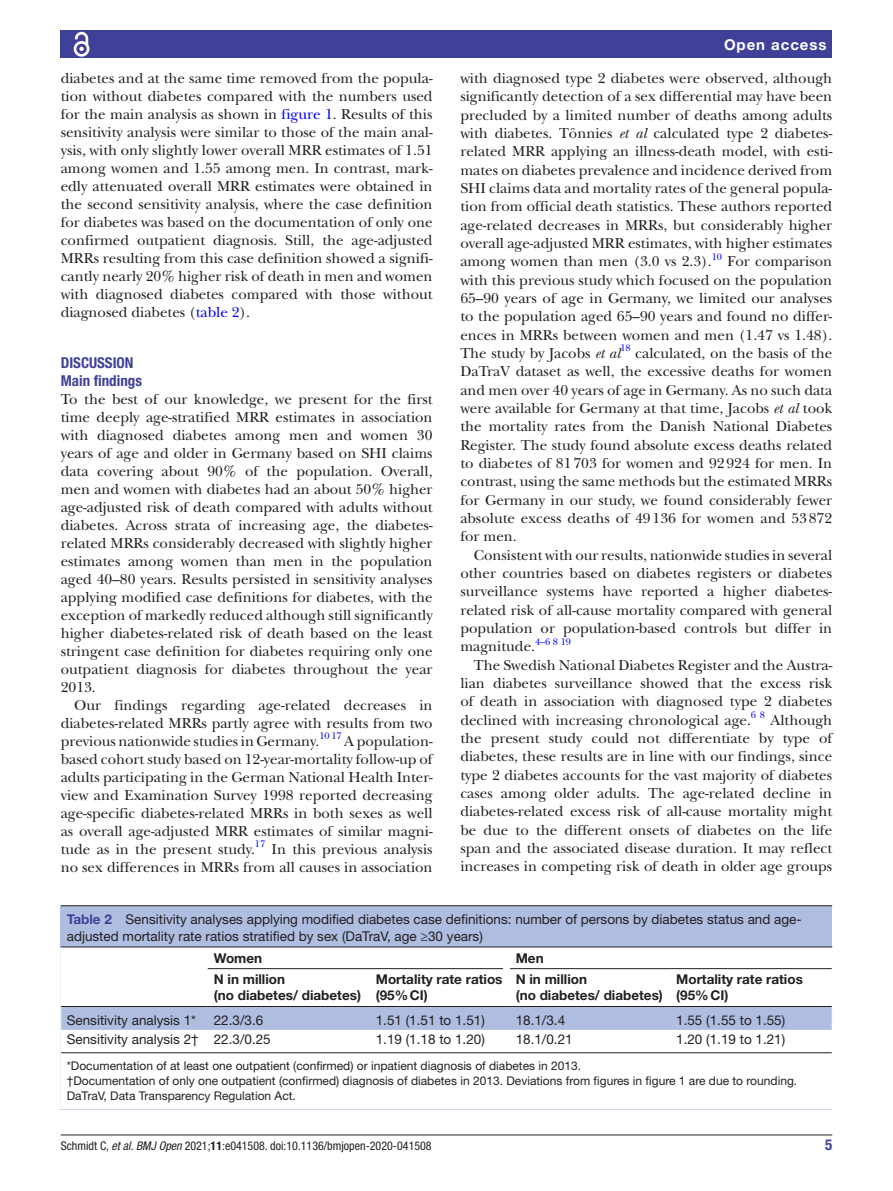
<style>
.page{position:relative;width:893px;height:1191px;background:#fff}
.page>*{position:absolute;margin:0;border:0;box-sizing:border-box;transform-origin:0 0}
.t1{font:15px/18.3px "New Baskerville";color:#231f20;text-align:justify}
.t2{font:700 condensed 15px/18px "Helvetica Neue LT Std";color:#414099}
.t3{font:700 15px "Helvetica Neue LT Std";letter-spacing:.065em;color:#fff}
.t4{font:13.5px/16.5px "Helvetica Neue LT Std";color:#231f20}
.t5{font:700 13.5px/16.2px "Helvetica Neue LT Std";color:#231f20}
.t6{font:12px/15px "Helvetica Neue LT Std";color:#231f20}
.t7{font:condensed 12px "Helvetica Neue LT Std";color:#231f20}
.t8{font:9.9px "New Baskerville";color:#00f}
.s1{color:#00f}
.s2{font-style:italic}
.s3{font-weight:700;color:#414099}
.s4{font-weight:700}
</style>
<div class="page">
<hr style="left:61px;top:1134px;width:771px;height:1px;background:#231f20">
<div style="left:61px;top:31px;width:771px;height:27px;background:#414099"></div>
<svg style="left:73px;top:31px;width:17px;height:26px"></svg>
<div style="left:61px;top:906px;width:771px;height:203px;background:#afbde1"></div>
<hr style="left:61px;top:905px;width:771px;height:1px;background:#231f20">
<div style="left:61px;top:947px;width:771px;height:162px;background:#fff"></div>
<hr style="left:61px;top:946px;width:147px;height:1px;background:#231f20">
<hr style="left:208px;top:946px;width:162px;height:1px;background:#231f20">
<hr style="left:370px;top:946px;width:140px;height:1px;background:#231f20">
<hr style="left:510px;top:946px;width:160px;height:1px;background:#231f20">
<hr style="left:670px;top:946px;width:162px;height:1px;background:#231f20">
<hr style="left:208px;top:968px;width:162px;height:1px;background:#231f20">
<hr style="left:370px;top:968px;width:140px;height:1px;background:#231f20">
<hr style="left:510px;top:968px;width:160px;height:1px;background:#231f20">
<hr style="left:670px;top:968px;width:162px;height:1px;background:#231f20">
<hr style="left:208px;top:1052px;width:162px;height:1px;background:#231f20">
<hr style="left:370px;top:1052px;width:140px;height:1px;background:#231f20">
<hr style="left:510px;top:1052px;width:160px;height:1px;background:#231f20">
<hr style="left:670px;top:1052px;width:162px;height:1px;background:#231f20">
<hr style="left:61px;top:1052px;width:147px;height:1px;background:#231f20">
<svg style="left:60px;top:947px;width:1px;height:21px"></svg>
<svg style="left:60px;top:1006px;width:773px;height:46px"></svg>
<hr style="left:67px;top:1069px;width:765px;height:2px;background:#fff">
<hr style="left:67px;top:1084px;width:765px;height:2px;background:#fff">
<hr style="left:67px;top:1099px;width:765px;height:2px;background:#fff">
<svg style="left:504px;top:966px;width:6px;height:5px"></svg>
<p class="t3" style="left:724px;top:35px;width:104px">Open access</p>
<p class="t1" style="left:61px;top:69px;width:373px">diabetes and at the same time removed from the popula&shy;tion without diabetes compared with the numbers used for the main analysis as shown in <span class="s1">figure 1</span>. Results of this sensitivity analysis were similar to those of the main anal&shy;ysis, with only slightly lower overall MRR estimates of 1.51 among women and 1.55 among men. In contrast, mark&shy;edly attenuated overall MRR estimates were obtained in the second sensitivity analysis, where the case definition for diabetes was based on the documentation of only one confirmed outpatient diagnosis. Still, the age-adjusted MRRs resulting from this case definition showed a signifi&shy;cantly nearly 20% higher risk of death in men and women with diagnosed diabetes compared with those without diagnosed diabetes (<span class="s1">table 2</span>).</p>
<p class="t2" style="left:61px;top:353px;width:83px">DISCUSSION<br>Main findings</p>
<p class="t1" style="left:61px;top:390px;width:373px">To the best of our knowledge, we present for the first time deeply age-stratified MRR estimates in association with diagnosed diabetes among men and women 30 years of age and older in Germany based on SHI claims data covering about 90% of the population. Overall, men and women with diabetes had an about 50% higher age-adjusted risk of death compared with adults without diabetes. Across strata of increasing age, the diabetes&shy;related MRRs considerably decreased with slightly higher estimates among women than men in the population aged 40–80 years. Results persisted in sensitivity analyses applying modified case definitions for diabetes, with the exception of markedly reduced although still significantly higher diabetes-related risk of death based on the least stringent case definition for diabetes requiring only one outpatient diagnosis for diabetes throughout the year 2013.</p>
<p class="t1" style="left:61px;top:696px;width:373px;text-indent:14px">Our findings regarding age-related decreases in diabetes-related MRRs partly agree with results from two previous nationwide studies in Germany.</p>
<p class="t1" style="left:460px;top:69px;width:373px">with diagnosed type 2 diabetes were observed, although significantly detection of a sex differential may have been precluded by a limited number of deaths among adults with diabetes. Tönnies <span class="s2">et al</span> calculated type 2 diabetes&shy;related MRR applying an illness-death model, with esti&shy;mates on diabetes prevalence and incidence derived from SHI claims data and mortality rates of the general popula&shy;tion from official death statistics. These authors reported age-related decreases in MRRs, but considerably higher overall age-adjusted MRR estimates, with higher estimates among women than men (3.0 vs 2.3).</p>
<p class="t8" style="left:712px;top:251px;width:12px">10</p>
<p class="t1" style="left:460px;top:252px;width:373px;text-indent:267px">For comparison with this previous study which focused on the population 65–90 years of age in Germany, we limited our analyses to the population aged 65–90 years and found no differ&shy;ences in MRRs between women and men (1.47 vs 1.48).<br>The study by Jacobs <span class="s2">et al</span><sup>18</sup> calculated, on the basis of the DaTraV dataset as well, the excessive deaths for women and men over 40 years of age in Germany. As no such data were available for Germany at that time, Jacobs <span class="s2">et al</span> took the mortality rates from the Danish National Diabetes Register. The study found absolute excess deaths related to diabetes of 81703 for women and 92924 for men. In contrast, using the same methods but the estimated MRRs for Germany in our study, we found considerably fewer absolute excess deaths of 49136 for women and 53872 for men.</p>
<p class="t1" style="left:460px;top:546px;width:373px;text-indent:14px">Consistent with our results, nationwide studies in several other countries based on diabetes registers or diabetes surveillance systems have reported a higher diabetes&shy;related risk of all-cause mortality compared with general population or population-based controls but differ in magnitude.</p>
<p class="t8" style="left:535px;top:635px;width:38px">4–6 8 19</p>
<p class="t1" style="left:460px;top:656px;width:373px;text-indent:14px">The Swedish National Diabetes Register and the Austra&shy;lian diabetes surveillance showed that the excess risk of death in association with diagnosed type 2 diabetes declined with increasing chronological age.</p>
<p class="t8" style="left:751px;top:709px;width:15px">6 8</p>
<p class="t1" style="left:460px;top:711px;width:373px;text-indent:310px">Although the present study could not differentiate by type of diabetes, these results are in line with our findings, since type 2 diabetes accounts for the vast majority of diabetes cases among older adults. The age-related decline in diabetes-related excess risk of all-cause mortality might be due to the different onsets of diabetes on the life span and the associated disease duration. It may reflect increases in competing risk of death in older age groups</p>
<p class="t4" style="left:67px;top:911px;width:736px"><span class="s3">Table 2</span> Sensitivity analyses applying modified diabetes case definitions: number of persons by diabetes status and age&shy;adjusted mortality rate ratios stratified by sex (DaTraV, age ≥30 years)</p>
<p class="t5" style="left:214px;top:949px;width:50px">Women</p>
<p class="t5" style="left:516px;top:949px;width:29px">Men</p>
<p class="t5" style="left:214px;top:971px;width:149px">N in million<br>(no diabetes/ diabetes)</p>
<p class="t5" style="left:376px;top:971px;width:128px">Mortality rate ratios (95%CI)</p>
<p class="t5" style="left:516px;top:971px;width:149px">N in million<br>(no diabetes/ diabetes)</p>
<p class="t5" style="left:676px;top:971px;width:128px">Mortality rate ratios (95%CI)</p>
<p class="t4" style="left:67px;top:1012px;width:131px">Sensitivity analysis 1*</p>
<p class="t4" style="left:214px;top:1012px;width:51px">22.3/3.6</p>
<p class="t4" style="left:376px;top:1012px;width:111px">1.51 (1.51 to 1.51)</p>
<p class="t4" style="left:516px;top:1012px;width:51px">18.1/3.4</p>
<p class="t4" style="left:676px;top:1012px;width:111px">1.55 (1.55 to 1.55)</p>
<p class="t4" style="left:67px;top:1030px;width:206px">Sensitivity analysis 2† 22.3/0.25</p>
<p class="t4" style="left:376px;top:1030px;width:111px">1.19 (1.18 to 1.20)</p>
<p class="t4" style="left:516px;top:1030px;width:59px">18.1/0.21</p>
<p class="t4" style="left:676px;top:1030px;width:111px">1.20 (1.19 to 1.21)</p>
<p class="t6" style="left:67px;top:1058px;width:732px">*Documentation of at least one outpatient (confirmed) or inpatient diagnosis of diabetes in 2013.<br>†Documentation of only one outpatient (confirmed) diagnosis of diabetes in 2013. Deviations from figures in figure 1 are due to rounding.<br>DaTraV, Data Transparency Regulation Act.</p>
<p class="t8" style="left:319px;top:730px;width:24px">10 17</p>
<p class="t1" style="left:61px;top:732px;width:373px;text-indent:284px">A population&shy;based cohort study based on 12-year-mortality follow-up of adults participating in the German National Health Inter&shy;view and Examination Survey 1998 reported decreasing age-specific diabetes-related MRRs in both sexes as well as overall age-adjusted MRR estimates of similar magni&shy;tude as in the present study.</p>
<p class="t8" style="left:255px;top:838px;width:12px">17</p>
<p class="t1" style="left:61px;top:840px;width:373px;text-align:right">In this previous analysis<br>no sex differences in MRRs from all causes in association</p>
<p class="t7" style="left:61px;top:1138px;width:372px">Schmidt C, <span class="s2">et al</span>. <span class="s2">BMJ Open</span> 2021;<span class="s4">11</span>:e041508. doi:10.1136/bmjopen-2020-041508</p>
<p class="t2" style="left:825px;top:1135px;width:9px">5</p>
</div>
